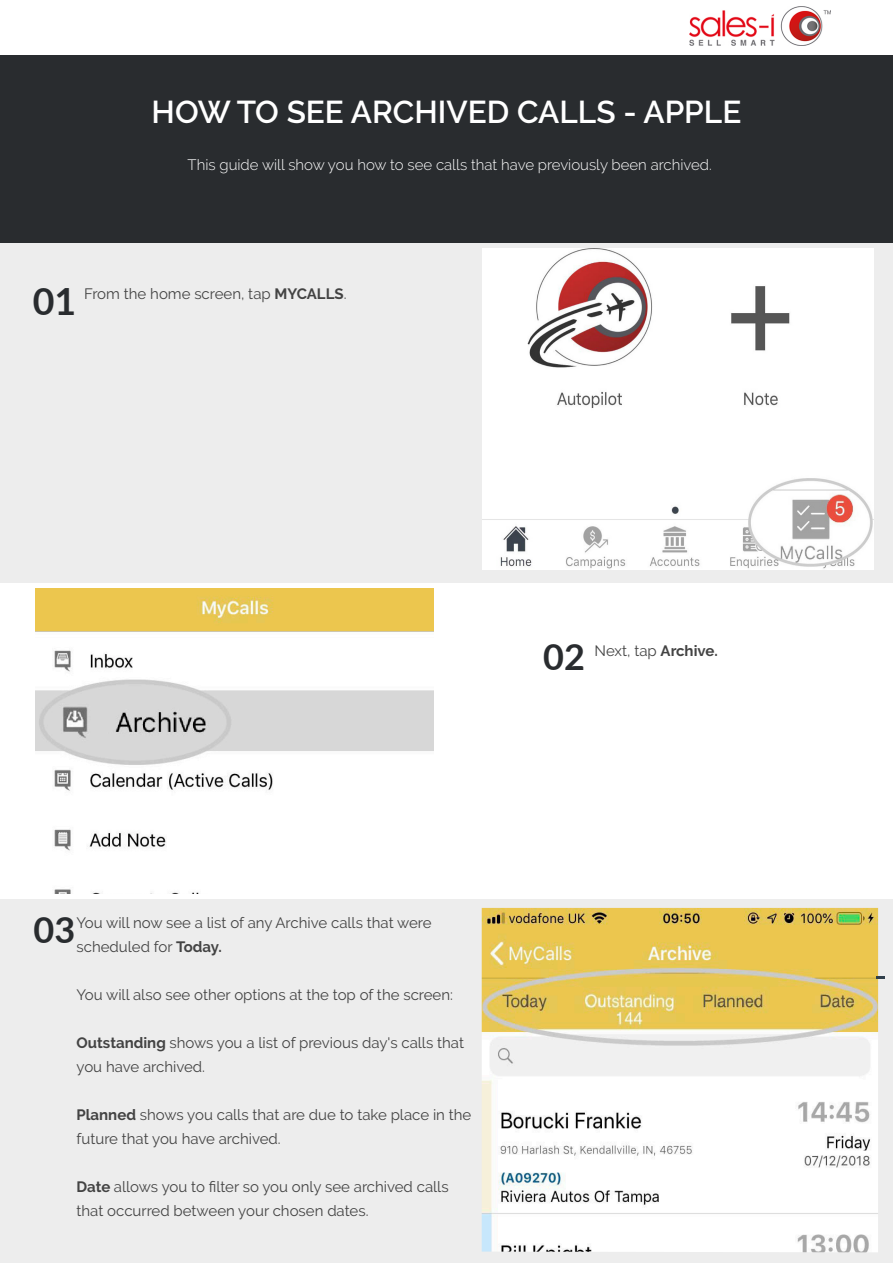
<style>
.page{position:relative;width:893px;height:1263px;background:#fff}
.page>*{position:absolute;margin:0;border:0;box-sizing:border-box;transform-origin:0 0}
.t1{font:700 37.5px "Lato";color:#292c2f}
.t2{font:700 36px "Lato";color:#292c2f}
.t3{font:600 31.5px "Raleway";color:#fff}
.t4{font:15px/24px "Raleway";color:#434343}
.t5{font:300 15px "Raleway";color:#fff}
.s1{font-weight:700}
</style>
<div class="page">
<div style="left:0;top:899px;width:893px;height:364px;background:#ededed"></div>
<div style="left:0;top:242px;width:893px;height:341px;background:#ededed"></div>
<img style="left:482px;top:908px;width:396px;height:344px">
<div style="left:0;top:55px;width:893px;height:187px;background:#292c2f"></div>
<img style="left:483px;top:249px;width:391px;height:321px">
<img style="left:690px;top:6px;width:140px;height:40px">
<img style="left:36px;top:589px;width:397px;height:305px">
<svg style="left:876px;top:976px;width:8px;height:3px"></svg>
<p class="t3" style="left:152px;top:94px;width:591px">HOW TO SEE ARCHIVED CALLS - APPLE</p>
<p class="t5" style="left:188px;top:156px;width:526px">This guide will show you how to see calls that have previously been archived.</p>
<p class="t1" style="left:33px;top:273px;width:45px">01</p>
<p class="t4" style="left:84px;top:281px;width:264px">From the home screen, tap <span class="s1">MYCALLS</span>.</p>
<p class="t2" style="left:543px;top:631px;width:43px">02</p>
<p class="t4" style="left:595px;top:638px;width:125px">Next, tap <span class="s1">Archive.</span></p>
<p class="t4" style="left:77px;top:910px;width:356px">You will now see a list of any Archive calls that were scheduled for <span class="s1">Today.</span></p>
<p class="t4" style="left:77px;top:982px;width:378px">You will also see other options at the top of the screen:</p>
<p class="t4" style="left:77px;top:1030px;width:389px"><span class="s1">Outstanding</span> shows you a list of previous day's calls that you have archived.</p>
<p class="t4" style="left:77px;top:1102px;width:396px"><span class="s1">Planned</span> shows you calls that are due to take place in the future that you have archived.</p>
<p class="t4" style="left:77px;top:1174px;width:374px"><span class="s1">Date</span> allows you to filter so you only see archived calls that occurred between your chosen dates.</p>
<p class="t2" style="left:33px;top:904px;width:43px">03</p>
</div>
